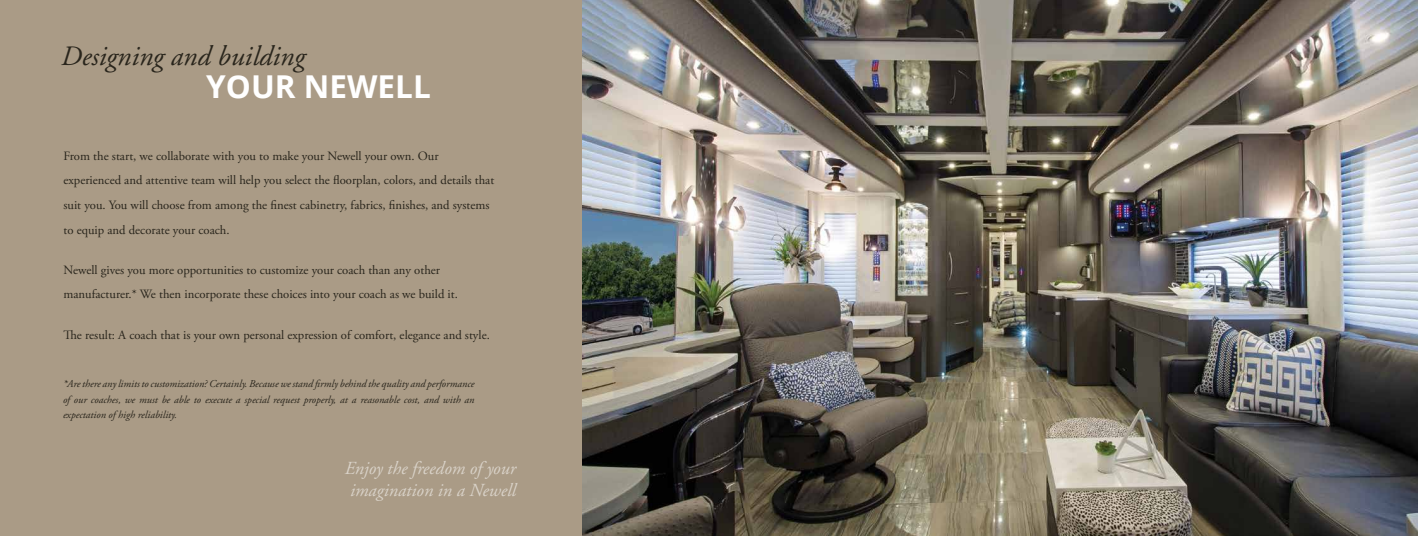
<style>
.page{position:relative;width:1418px;height:536px;background:#aa9b86}
.page>*{position:absolute;margin:0;border:0;box-sizing:border-box;transform-origin:0 0}
.t1{font:700 31.5px "Open Sans";color:#fff}
.t2{font:italic 28px "Adobe Garamond";color:#29251c}
.t3{font:italic 18.38px/22.1px "Adobe Garamond";color:#d9d2c8}
.t4{font:12.69px/24.5px "Adobe Garamond Pro";color:#29251c}
.t5{font:italic 10.5px/15.8px "Adobe Garamond Pro";color:#29251c;text-align:justify}
</style>
<div class="page">
<img style="left:583px;top:0;width:835px;height:536px">
<h2 class="t2" style="left:61px;top:42px;width:245px">Designing and building</h2>
<h1 class="t1" style="left:206px;top:65px;width:226px">YOUR NEWELL</h1>
<p class="t4" style="left:63px;top:144px;width:432px">From the start, we collaborate with you to make your Newell your own. Our experienced and attentive team will help you select the floorplan, colors, and details that suit you. You will choose from among the finest cabinetry, fabrics, finishes, and systems to equip and decorate your coach.</p>
<p class="t4" style="left:63px;top:258px;width:396px">Newell gives you more opportunities to customize your coach than any other manufacturer.* We then incorporate these choices into your coach as we build it.</p>
<p class="t4" style="left:63px;top:322px;width:428px">The result: A coach that is your own personal expression of comfort, elegance and style.</p>
<p class="t5" style="left:63px;top:376px;width:413px">*Are there any limits to customization? Certainly. Because we stand firmly behind the quality and performance of our coaches, we must be able to execute a special request properly, at a reasonable cost, and with an expectation of high reliability.</p>
<h3 class="t3" style="left:345px;top:457px;width:173px">Enjoy the freedom of your imagination in a Newell</h3>
</div>
